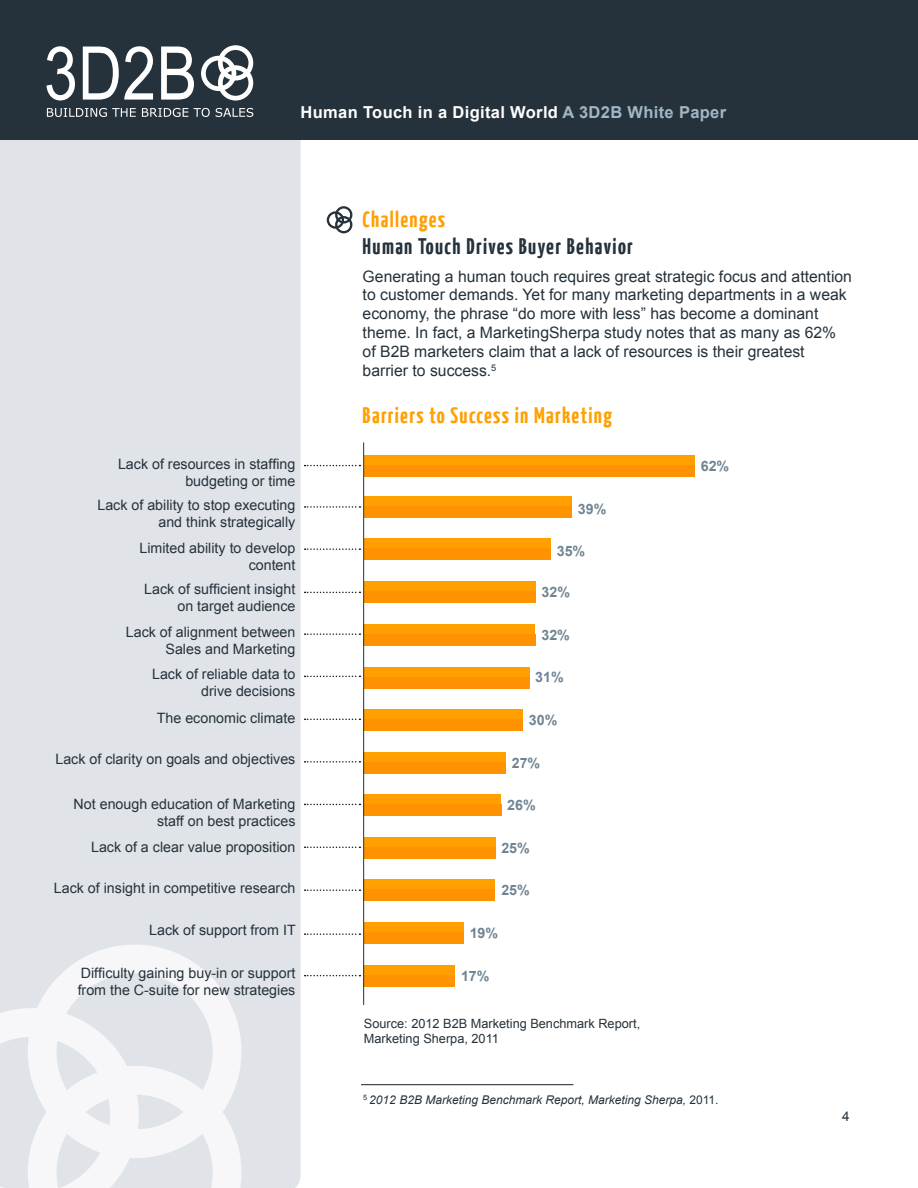
<style>
.page{position:relative;width:918px;height:1188px;background:#fff}
.page>*{position:absolute;margin:0;border:0;box-sizing:border-box;transform-origin:0 0}
.t1{font:700 22.5px "Yanone Kaffeesatz";letter-spacing:.06em;color:#ffa000}
.t2{font:700 22.5px "Yanone Kaffeesatz";letter-spacing:.06em;color:#25323b}
.t3{font:700 16.5px "Arial";letter-spacing:.02em;color:#fff}
.t4{font:15.75px/18.9px "Arial";color:#25323b}
.t5{font:14.25px/17.1px "Arial";color:#25323b;text-align:right}
.t6{font:700 14.25px "Arial";color:#6f8492}
.t7{font:13.5px "Arial";color:#25323b}
.t8{font:12.75px/15.3px "Arial";color:#25323b}
.t9{font:italic 12px "Arial";color:#25323b}
.s1{color:#a3b6c5}
.s2{font-style:normal}
</style>
<div class="page">
<div style="left:0;top:140px;width:301px;height:1048px;background:#e0e3e8"></div>
<div style="left:0;top:0;width:918px;height:140px;background:#25323b"></div>
<svg style="left:28px;top:945px;width:213px;height:63px;fill:#e0e3e8"></svg>
<svg style="left:0;top:1008px;width:241px;height:180px"></svg>
<svg style="left:46px;top:46px;width:29px;height:54px"></svg>
<svg style="left:83px;top:46px;width:70px;height:54px"></svg>
<svg style="left:161px;top:47px;width:33px;height:53px"></svg>
<svg style="left:47px;top:108px;width:89px;height:9px"></svg>
<svg style="left:142px;top:108px;width:68px;height:9px"></svg>
<svg style="left:216px;top:108px;width:37px;height:9px"></svg>
<svg style="left:201px;top:45px;width:52px;height:56px"></svg>
<hr style="left:361px;top:1084px;width:212px;height:1px;background:#231f20">
<svg style="left:305px;top:465px;width:55px;height:1px"></svg>
<div style="left:364px;top:667px;width:165px;height:21px;background:#ffa000"></div>
<div style="left:364px;top:677px;width:165px;height:11px;background:#ff9200"></div>
<div style="left:364px;top:455px;width:331px;height:21px;background:#ffa000"></div>
<div style="left:365px;top:465px;width:330px;height:11px;background:#ff9200"></div>
<div style="left:364px;top:496px;width:207px;height:21px;background:#ffa000"></div>
<div style="left:364px;top:506px;width:207px;height:11px;background:#ff9200"></div>
<div style="left:364px;top:538px;width:187px;height:22px;background:#ffa000"></div>
<div style="left:364px;top:548px;width:187px;height:12px;background:#ff9200"></div>
<div style="left:364px;top:582px;width:172px;height:21px;background:#ffa000"></div>
<div style="left:364px;top:592px;width:172px;height:11px;background:#ff9200"></div>
<div style="left:363px;top:624px;width:172px;height:22px;background:#ffa000"></div>
<div style="left:364px;top:634px;width:171px;height:12px;background:#ff9200"></div>
<div style="left:364px;top:709px;width:159px;height:22px;background:#ffa000"></div>
<div style="left:364px;top:719px;width:159px;height:12px;background:#ff9200"></div>
<div style="left:363px;top:752px;width:143px;height:21px;background:#ffa000"></div>
<div style="left:364px;top:762px;width:142px;height:11px;background:#ff9200"></div>
<div style="left:364px;top:794px;width:137px;height:22px;background:#ffa000"></div>
<div style="left:364px;top:804px;width:137px;height:12px;background:#ff9200"></div>
<div style="left:364px;top:837px;width:131px;height:22px;background:#ffa000"></div>
<div style="left:364px;top:847px;width:131px;height:12px;background:#ff9200"></div>
<div style="left:363px;top:880px;width:132px;height:21px;background:#ffa000"></div>
<div style="left:364px;top:890px;width:131px;height:11px;background:#ff9200"></div>
<svg style="left:305px;top:506px;width:55px;height:2px"></svg>
<svg style="left:305px;top:548px;width:55px;height:2px"></svg>
<svg style="left:305px;top:592px;width:55px;height:1px"></svg>
<svg style="left:305px;top:633px;width:55px;height:2px"></svg>
<svg style="left:305px;top:676px;width:55px;height:1px"></svg>
<svg style="left:305px;top:719px;width:55px;height:1px"></svg>
<svg style="left:305px;top:761px;width:55px;height:2px"></svg>
<svg style="left:305px;top:804px;width:55px;height:1px"></svg>
<svg style="left:305px;top:847px;width:55px;height:1px"></svg>
<svg style="left:305px;top:889px;width:55px;height:2px"></svg>
<div style="left:364px;top:922px;width:100px;height:22px;background:#ffa000"></div>
<div style="left:364px;top:932px;width:100px;height:12px;background:#ff9200"></div>
<div style="left:363px;top:965px;width:92px;height:21px;background:#ffa000"></div>
<div style="left:364px;top:975px;width:91px;height:11px;background:#ff9200"></div>
<svg style="left:305px;top:933px;width:55px;height:2px"></svg>
<svg style="left:305px;top:975px;width:55px;height:1px"></svg>
<hr style="left:363px;top:442px;width:1px;height:563px;background:#25323b">
<svg style="left:327px;top:206px;width:25px;height:27px"></svg>
<p class="t3" style="left:301px;top:101px;width:427px">Human Touch in a Digital World <span class="s1">A 3D2B White Paper</span></p>
<p class="t5" style="left:118px;top:455px;width:179px">Lack of resources in staffing budgeting or time</p>
<p class="t5" style="left:97px;top:497px;width:200px">Lack of ability to stop executing</p>
<p class="t5" style="left:158px;top:514px;width:139px">and think strategically</p>
<p class="t5" style="left:139px;top:539px;width:158px">Limited ability to develop</p>
<p class="t5" style="left:249px;top:556px;width:48px">content</p>
<p class="t5" style="left:144px;top:581px;width:153px">Lack of sufficient insight</p>
<p class="t5" style="left:177px;top:598px;width:120px">on target audience</p>
<p class="t5" style="left:126px;top:624px;width:171px">Lack of alignment between</p>
<p class="t5" style="left:166px;top:641px;width:131px">Sales and Marketing</p>
<p class="t5" style="left:152px;top:666px;width:145px">Lack of reliable data to</p>
<p class="t5" style="left:201px;top:683px;width:96px">drive decisions</p>
<p class="t5" style="left:157px;top:710px;width:140px">The economic climate</p>
<p class="t5" style="left:55px;top:751px;width:241px">Lack of clarity on goals and objectives</p>
<p class="t5" style="left:74px;top:795px;width:223px">Not enough education of Marketing</p>
<p class="t5" style="left:157px;top:812px;width:140px">staff on best practices</p>
<p class="t5" style="left:91px;top:838px;width:206px">Lack of a clear value proposition</p>
<p class="t5" style="left:54px;top:879px;width:243px">Lack of insight in competitive research</p>
<p class="t5" style="left:149px;top:922px;width:148px">Lack of support from IT</p>
<p class="t5" style="left:81px;top:965px;width:216px">Difficulty gaining buy-in or support</p>
<p class="t5" style="left:78px;top:982px;width:219px">from the C-suite for new strategies</p>
<p class="t1" style="left:363px;top:205px;width:84px">Challenges</p>
<p class="t2" style="left:363px;top:232px;width:272px">Human Touch Drives Buyer Behavior</p>
<p class="t4" style="left:363px;top:267px;width:491px">Generating a human touch requires great strategic focus and attention to customer demands. Yet for many marketing departments in a weak economy, the phrase “do more with less” has become a dominant theme. In fact, a MarketingSherpa study notes that as many as 62%</p>
<p class="t4" style="left:363px;top:342px;width:444px">of B2B marketers claim that a lack of resources is their greatest</p>
<p class="t4" style="left:363px;top:361px;width:135px">barrier to success.<sup>5</sup></p>
<p class="t1" style="left:363px;top:401px;width:251px">Barriers to Success in Marketing</p>
<p class="t6" style="left:578px;top:499px;width:30px">39%</p>
<p class="t6" style="left:557px;top:541px;width:30px">35%</p>
<p class="t6" style="left:542px;top:583px;width:30px">32%</p>
<p class="t6" style="left:541px;top:626px;width:30px">32%</p>
<p class="t6" style="left:535px;top:668px;width:30px">31%</p>
<p class="t6" style="left:529px;top:710px;width:30px">30%</p>
<p class="t6" style="left:512px;top:753px;width:30px">27%</p>
<p class="t6" style="left:507px;top:796px;width:30px">26%</p>
<p class="t6" style="left:501px;top:838px;width:30px">25%</p>
<p class="t6" style="left:501px;top:881px;width:30px">25%</p>
<p class="t6" style="left:470px;top:924px;width:30px">19%</p>
<p class="t6" style="left:461px;top:967px;width:30px">17%</p>
<p class="t8" style="left:364px;top:1016px;width:278px">Source: 2012 B2B Marketing Benchmark Report,<br>Marketing Sherpa, 2011</p>
<p class="t6" style="left:701px;top:456px;width:30px">62%</p>
<p class="t9" style="left:363px;top:1092px;width:357px"><sup>5</sup> 2012 B2B Marketing Benchmark Report, Marketing Sherpa, <span class="s2">2011.</span></p>
<p class="t7" style="left:842px;top:1108px;width:9px">4</p>
</div>
